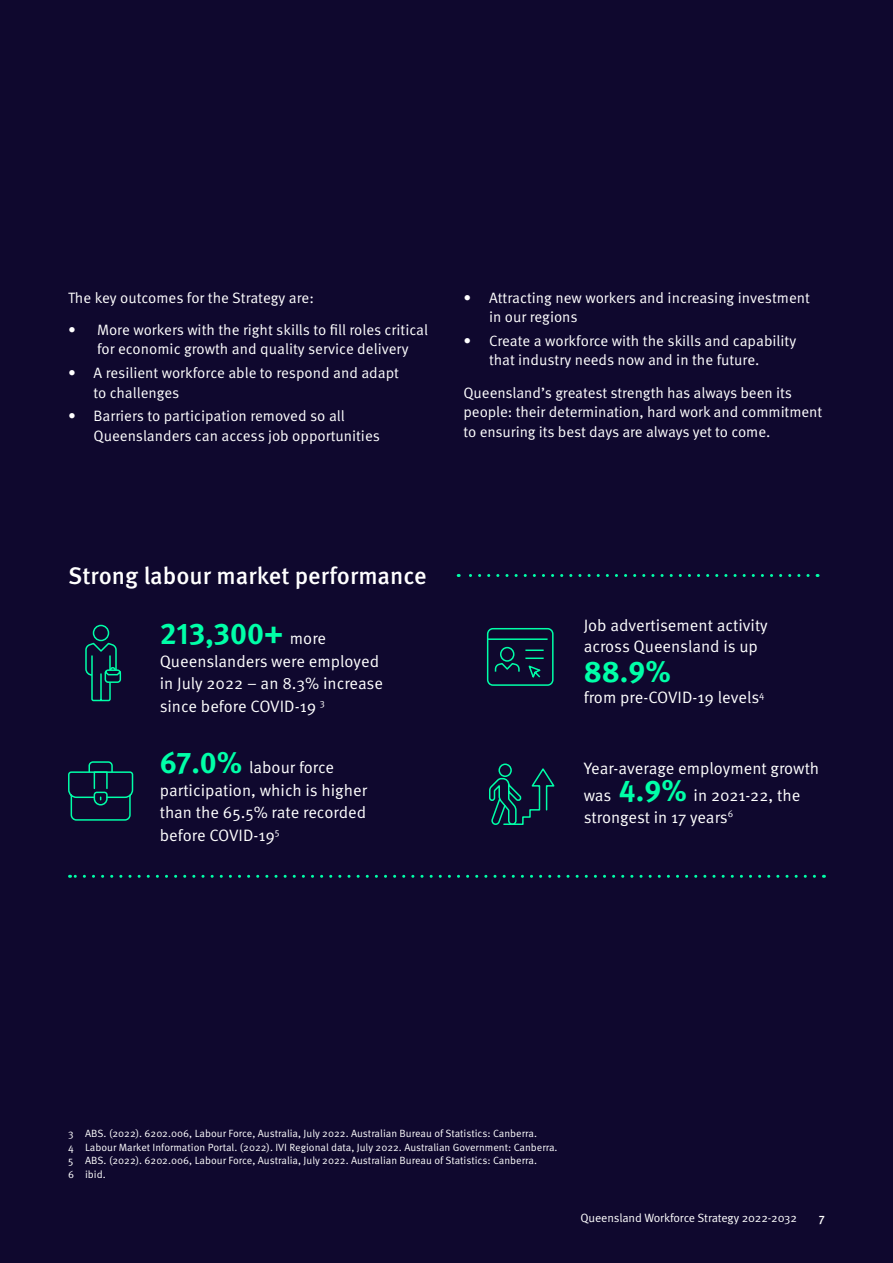
<style>
.page{position:relative;width:893px;height:1263px;background:#0f082e}
.page>*{position:absolute;margin:0;border:0;box-sizing:border-box;transform-origin:0 0}
.t1{font:700 30px "Meta Pro";color:#00ffa8}
.t2{font:500 24px "Meta Pro";color:#fff}
.t3{font:16.5px/22.5px "Meta Pro";color:#fff}
.t4{font:15px/19.5px "Meta Pro";letter-spacing:-.005em;color:#fff}
.t5{font:12px "Meta Pro";letter-spacing:-.01em;color:#fff}
.t6{font:500 12px "Meta Pro";color:#fff}
.t7{font:10.5px/13.5px "Meta Pro";color:#fff}
.s1{font-weight:400;font-size:16.5px;color:#fff}
.s2{font-weight:700;font-size:30px;color:#00ffa8}
</style>
<div class="page">
<svg style="left:68px;top:761px;width:66px;height:60px"></svg>
<svg style="left:489px;top:763px;width:66px;height:62px"></svg>
<hr style="left:488px;top:638px;width:60px;height:2px;background:#00ffa8">
<div style="left:487px;top:628px;width:67px;height:58px;border:2px solid #00ffa8;border-radius:5px"></div>
<svg style="left:494px;top:646px;width:50px;height:32px"></svg>
<svg style="left:85px;top:624px;width:37px;height:78px"></svg>
<svg style="left:458px;top:574px;width:350px;height:3px"></svg>
<svg style="left:70px;top:875px;width:744px;height:3px"></svg>
<p class="t4" style="left:68px;top:288px;width:247px">The key outcomes for the Strategy are:</p>
<p class="t4" style="left:97px;top:320px;width:333px;text-indent:-29px">• More workers with the right skills to fill roles critical for economic growth and quality service delivery</p>
<p class="t4" style="left:94px;top:364px;width:307px;text-indent:-26px">• A resilient workforce able to respond and adapt to challenges</p>
<p class="t4" style="left:94px;top:407px;width:288px;text-indent:-26px">• Barriers to participation removed so all<br>Queenslanders can access job opportunities</p>
<p class="t4" style="left:489px;top:288px;width:322px;text-indent:-26px">• Attracting new workers and increasing investment in our regions</p>
<p class="t4" style="left:489px;top:331px;width:309px;text-indent:-26px">• Create a workforce with the skills and capability that industry needs now and in the future.</p>
<p class="t4" style="left:463px;top:383px;width:360px">Queensland’s greatest strength has always been its people: their determination, hard work and commitment to ensuring its best days are always yet to come.</p>
<h2 class="t2" style="left:68px;top:560px;width:360px">Strong labour market performance</h2>
<h1 class="t1" style="left:160px;top:615px;width:168px">213,300+ <span class="s1">more</span></h1>
<p class="t3" style="left:160px;top:650px;width:225px">Queenslanders were employed in July 2022 – an 8.3% increase since before COVID-19 <sup>3</sup></p>
<p class="t3" style="left:584px;top:615px;width:186px;line-height:21px">Job advertisement activity across Queensland is up</p>
<h1 class="t1" style="left:584px;top:653px;width:89px">88.9%</h1>
<p class="t3" style="left:584px;top:687px;width:182px">from pre-COVID-19 levels<sup>4</sup></p>
<p class="t3" style="left:160px;top:757px;width:209px"><span class="s2">67.0%</span> labour force participation, which is higher than the 65.5% rate recorded before COVID-19<sup>5</sup></p>
<p class="t3" style="left:584px;top:755px;width:237px;line-height:27.3px">Year-average employment growth was <span class="s2">4.9%</span> in 2021-22, the</p>
<p class="t3" style="left:584px;top:806px;width:151px">strongest in 17 years<sup>6</sup></p>
<p class="t7" style="left:68px;top:1127px;width:491px">3 ABS. (2022). 6202.006, Labour Force, Australia, July 2022. Australian Bureau of Statistics: Canberra.<br>4 Labour Market Information Portal. (2022). IVI Regional data, July 2022. Australian Government: Canberra.<br>5 ABS. (2022). 6202.006, Labour Force, Australia, July 2022. Australian Bureau of Statistics: Canberra.<br>6 ibid.</p>
<p class="t5" style="left:580px;top:1210px;width:218px">Queensland Workforce Strategy 2022-2032</p>
<p class="t6" style="left:819px;top:1210px;width:8px">7</p>
</div>
